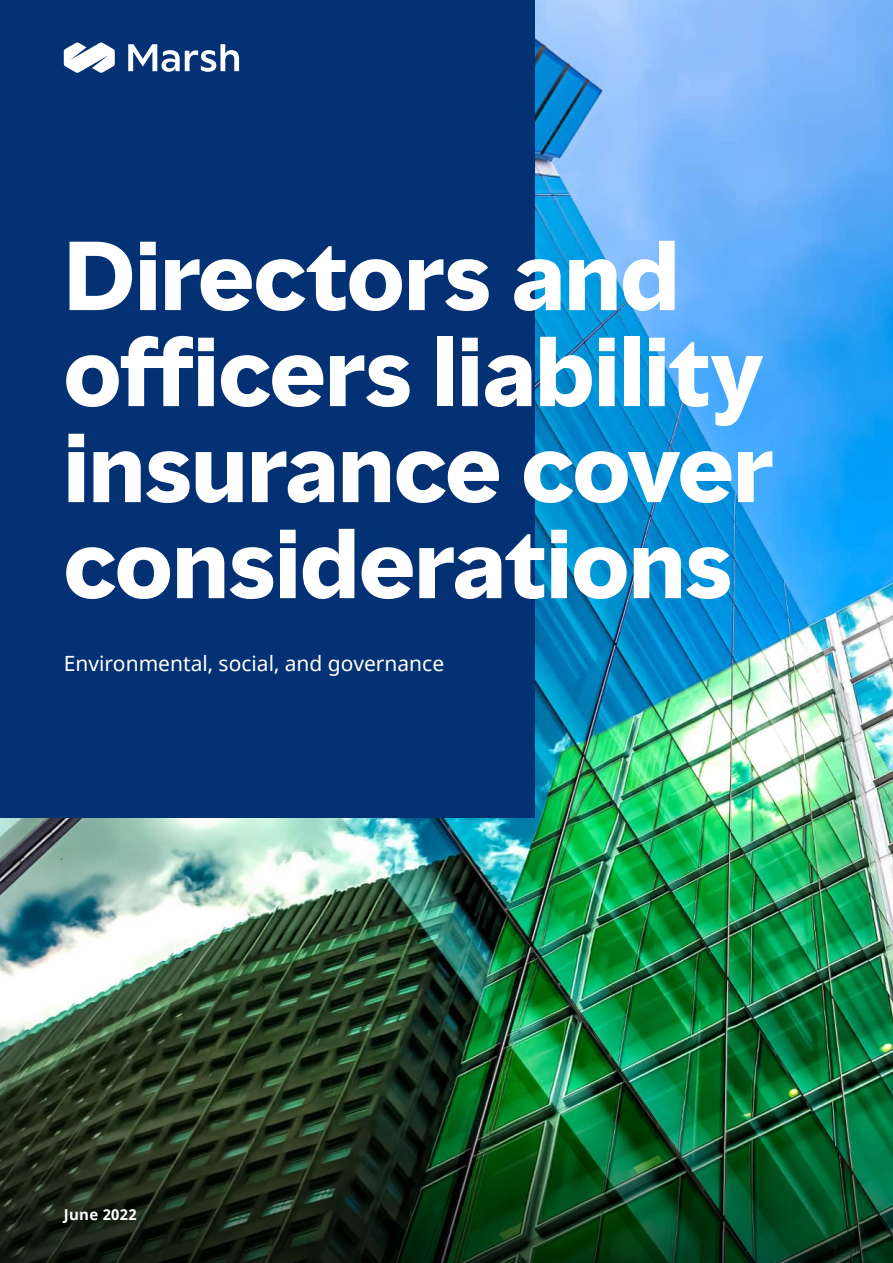
<style>
.page{position:relative;width:893px;height:1263px;background:#fff}
.page>*{position:absolute;margin:0;border:0;box-sizing:border-box;transform-origin:0 0}
.Cover_Heading_1_Whit{font:700 90px/96px "MMC Display";color:#fff}
.Cover_Heading_2_Whit{font:21px "Noto Sans";color:#fff}
.Cover_Heading_3_Whit{font:700 15px "Noto Sans";letter-spacing:.02em;color:#fff}
</style>
<div class="page">
<img style="left:534px;top:0;width:359px;height:818px">
<img style="left:0;top:818px;width:893px;height:445px">
<div style="left:0;top:0;width:534px;height:818px;background:#043174"></div>
<svg style="left:128px;top:44px;width:111px;height:28px"></svg>
<svg style="left:64px;top:42px;width:51px;height:31px"></svg>
<p class="Cover_Heading_1_Whit" style="left:64px;top:230px;width:711px">Directors and officers liability insurance cover considerations</p>
<p class="Cover_Heading_2_Whit" style="left:64px;top:649px;width:382px">Environmental, social, and governance</p>
<p class="Cover_Heading_3_Whit" style="left:64px;top:1204px;width:74px">June 2022</p>
</div>
